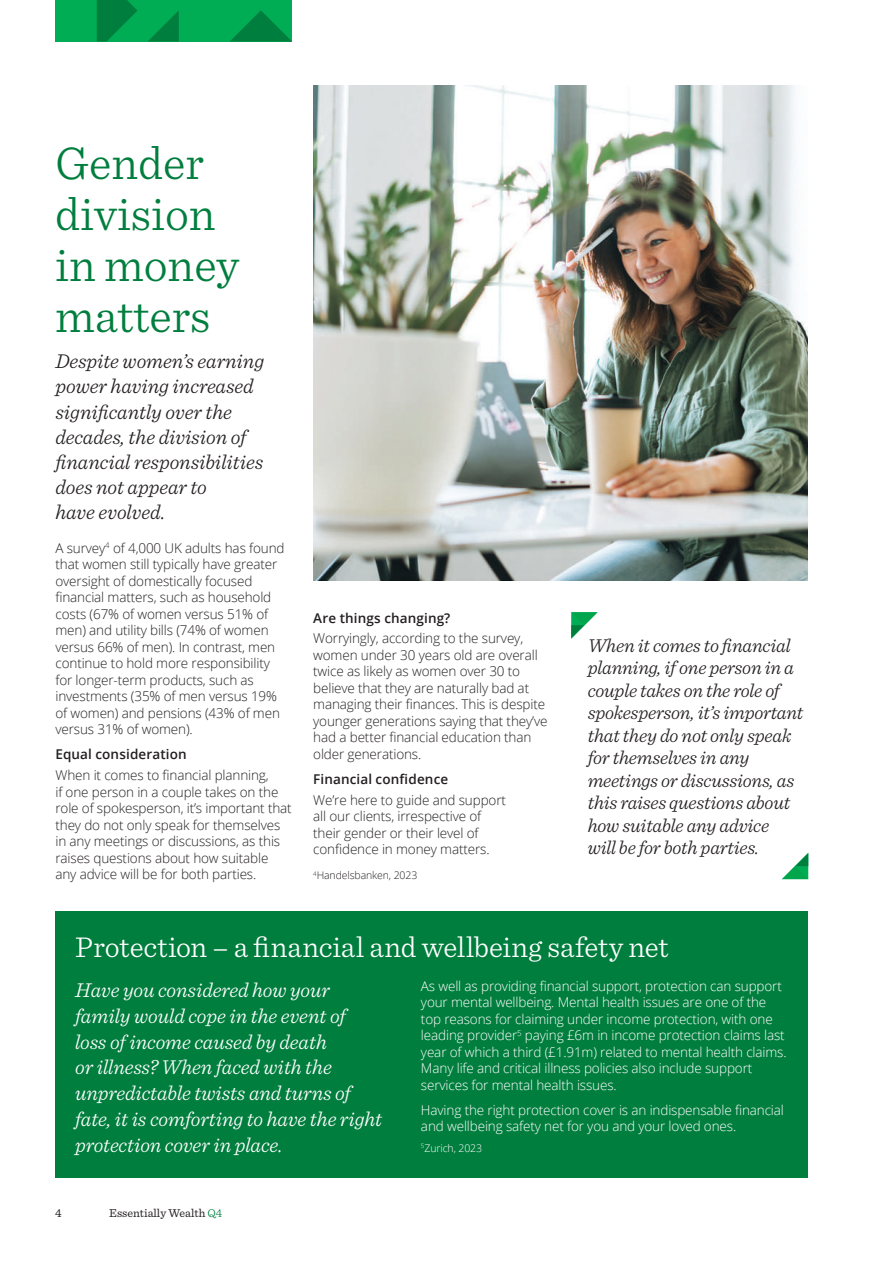
<style>
.page{position:relative;width:893px;height:1263px;background:#fff}
.page>*{position:absolute;margin:0;border:0;box-sizing:border-box;transform-origin:0 0}
.t1{font:300 48px/51px "Sentinel";color:#007e3e}
.t2{font:300 30px "Sentinel";color:#fff}
.t3{font:italic 300 21px/25.8px "Sentinel";letter-spacing:-.005em;color:#fff}
.t4{font:italic 300 21px/25.2px "Sentinel";letter-spacing:-.005em;color:#231f20}
.t5{font:italic 300 19.5px/22.5px "Sentinel";letter-spacing:-.01em;color:#231f20}
.t6{font:300 13.5px/16.5px "Open Sans";letter-spacing:-.01em;color:#231f20}
.t7{font:300 13.5px/16.5px "Open Sans";letter-spacing:-.01em;color:#fff}
.t8{font:600 13.5px "Open Sans";letter-spacing:.01em;color:#231f20}
.t9{font:12px "Sentinel";color:#231f20}
.t10{font:300 10.5px "Open Sans";letter-spacing:-.01em;color:#231f20}
.t11{font:300 10.5px "Open Sans";letter-spacing:-.01em;color:#fff}
.s1{font-weight:300;color:#007e3e}
</style>
<div class="page">
<img style="left:314px;top:85px;width:494px;height:495px">
<div style="left:55px;top:0;width:237px;height:42px;background:#00ad55"></div>
<svg style="left:148px;top:11px;width:31px;height:31px"></svg>
<svg style="left:230px;top:11px;width:62px;height:31px"></svg>
<svg style="left:97px;top:0;width:40px;height:42px"></svg>
<div style="left:55px;top:911px;width:752px;height:267px;background:#007e3e"></div>
<svg style="left:571px;top:612px;width:27px;height:27px"></svg>
<svg style="left:782px;top:853px;width:26px;height:27px"></svg>
<h1 class="t1" style="left:55px;top:134px;width:185px">Gender division in money matters</h1>
<h3 class="t4" style="left:55px;top:347px;width:210px">Despite women’s earning power having increased significantly over the decades, the division of financial responsibilities does not appear to<br>have evolved.</h3>
<p class="t6" style="left:55px;top:539px;width:231px">A survey<sup>4</sup> of 4,000 UK adults has found that women still typically have greater oversight of domestically focused financial matters, such as household costs (67% of women versus 51% of men) and utility bills (74% of women versus 66% of men). In contrast, men continue to hold more responsibility for longer-term products, such as investments (35% of men versus 19% of women) and pensions (43% of men versus 31% of women).</p>
<p class="t8" style="left:55px;top:745px;width:133px">Equal consideration</p>
<p class="t6" style="left:55px;top:766px;width:238px">When it comes to financial planning,<br>if one person in a couple takes on the role of spokesperson, it’s important that they do not only speak for themselves in any meetings or discussions, as this raises questions about how suitable any advice will be for both parties.</p>
<p class="t8" style="left:313px;top:608px;width:139px">Are things changing?</p>
<p class="t6" style="left:313px;top:630px;width:236px">Worryingly, according to the survey, women under 30 years old are overall twice as likely as women over 30 to believe that they are naturally bad at managing their finances. This is despite younger generations saying that they’ve had a better financial education than older generations.</p>
<p class="t8" style="left:313px;top:770px;width:136px">Financial confidence</p>
<p class="t6" style="left:313px;top:791px;width:194px">We’re here to guide and support all our clients, irrespective of their gender or their level of confidence in money matters.</p>
<p class="t10" style="left:313px;top:868px;width:106px"><sup>4</sup>Handelsbanken, 2023</p>
<p class="t5" style="left:588px;top:632px;width:217px">When it comes to financial planning, if one person in a couple takes on the role of spokesperson, it’s important that they do not only speak for themselves in any meetings or discussions, as this raises questions about how suitable any advice<br>will be for both parties.</p>
<h2 class="t2" style="left:75px;top:925px;width:595px">Protection – a financial and wellbeing safety net</h2>
<h3 class="t3" style="left:75px;top:976px;width:309px">Have you considered how your family would cope in the event of loss of income caused by death<br>or illness? When faced with the unpredictable twists and turns of fate, it is comforting to have the right protection cover in place.</h3>
<p class="t7" style="left:421px;top:977px;width:367px">As well as providing financial support, protection can support your mental wellbeing. Mental health issues are one of the top reasons for claiming under income protection, with one leading provider<sup>5</sup> paying £6m in income protection claims last year of which a third (£1.91m) related to mental health claims.<br>Many life and critical illness policies also include support services for mental health issues.</p>
<p class="t7" style="left:421px;top:1101px;width:364px">Having the right protection cover is an indispensable financial and wellbeing safety net for you and your loved ones.</p>
<p class="t11" style="left:421px;top:1141px;width:63px"><sup>5</sup>Zurich, 2023</p>
<p class="t9" style="left:55px;top:1204px;width:8px">4</p>
<p class="t9" style="left:109px;top:1204px;width:115px">Essentially Wealth <span class="s1">Q4</span></p>
</div>
